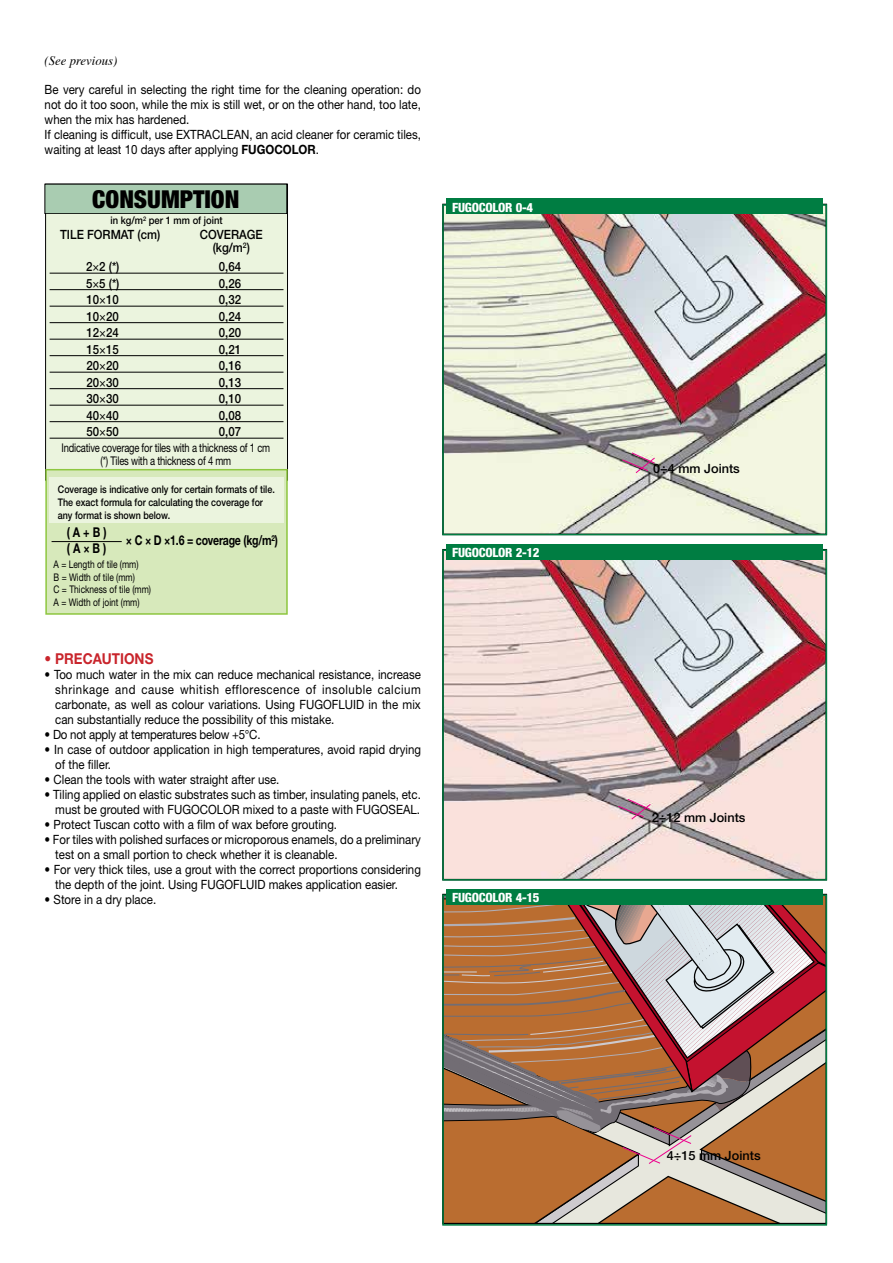
<style>
.page{position:relative;width:893px;height:1263px;background:#fff}
.page>*{position:absolute;margin:0;border:0;box-sizing:border-box;transform-origin:0 0}
.t1{font:900 condensed 24.75px "Helvetica Neue";color:#000}
.t2{font:700 15px "Helvetica Neue";color:#c9252c;scale:.9 1}
.t3{font:700 13.5px "Helvetica Neue";letter-spacing:-.02em;color:#000;scale:.78 1}
.t4{font:700 13.5px/15.5px "Helvetica Neue";letter-spacing:-.02em;color:#000;scale:.8 1}
.t5{font:12.75px/15px "Helvetica Neue";color:#000;scale:.9 1}
.t6{font:500 12.75px/12.8px "Helvetica Neue";color:#000;text-align:center;scale:.9 1}
.t7{font:800 condensed 12.75px "Helvetica Neue";letter-spacing:-.02em;color:#fff}
.t8{font:12.75px "Helvetica Neue";letter-spacing:-.02em;color:#000;scale:.9 1}
.t9{font:500 12.75px "Helvetica Neue";color:#000}
.t10{font:italic 12.75px "Times";color:#000}
.t11{font:12px/13.5px "Helvetica Neue";letter-spacing:-.02em;color:#000;text-align:center;scale:.78 1}
.t12{font:500 10.5px/12.8px "Helvetica Neue";color:#000;scale:.85 1}
.t13{font:10.5px/12.8px "Helvetica Neue";color:#000;scale:.8 1}
.t14{font:500 10.5px "Helvetica Neue";color:#000;scale:.9 1}
.s1{font-weight:700}
.s2{font-weight:400}
</style>
<div class="page">
<div style="left:45px;top:184px;width:243px;height:285px;background:#ebf4de"></div>
<hr style="left:50px;top:273px;width:233px;height:1px;background:#000">
<hr style="left:50px;top:289px;width:233px;height:1px;background:#000">
<hr style="left:50px;top:306px;width:233px;height:1px;background:#000">
<hr style="left:50px;top:322px;width:233px;height:1px;background:#000">
<hr style="left:50px;top:339px;width:233px;height:1px;background:#000">
<hr style="left:50px;top:355px;width:233px;height:1px;background:#000">
<hr style="left:50px;top:372px;width:233px;height:1px;background:#000">
<hr style="left:50px;top:388px;width:233px;height:1px;background:#000">
<hr style="left:50px;top:405px;width:233px;height:1px;background:#000">
<hr style="left:50px;top:421px;width:233px;height:1px;background:#000">
<hr style="left:50px;top:438px;width:233px;height:1px;background:#000">
<div style="left:45px;top:469px;width:243px;height:146px;background:#d7e9bb;border:2px solid #8dc63f"></div>
<div style="left:49px;top:477px;width:235px;height:45px;background:#ebf4de"></div>
<hr style="left:52px;top:541px;width:70px;height:1px;background:#000">
<svg style="left:45px;top:184px;width:242px;height:30px;background:#a0c1a7"></svg>
<img style="left:445px;top:552px;width:379px;height:325px">
<div style="left:442px;top:549px;width:385px;height:332px;border:2px solid #007d42"></div>
<div style="left:446px;top:544px;width:377px;height:15px;background:#007d42"></div>
<svg style="left:617px;top:798px;width:34px;height:22px"></svg>
<img style="left:445px;top:207px;width:379px;height:325px">
<div style="left:442px;top:204px;width:385px;height:331px;border:2px solid #007d42"></div>
<div style="left:446px;top:199px;width:377px;height:15px;background:#007d42"></div>
<svg style="left:621px;top:452px;width:35px;height:22px"></svg>
<div style="left:446px;top:889px;width:377px;height:15px;background:#007d42"></div>
<svg style="left:443px;top:894px;width:383px;height:329px;background:#ae8164"></svg>
<p class="t10" style="left:45px;top:49px;width:74px">(See previous)</p>
<p class="t5" style="left:45px;top:82px;width:420px">Be very careful in selecting the right time for the cleaning operation: do not do it too soon, while the mix is still wet, or on the other hand, too late, when the mix has hardened.<br>If cleaning is difficult, use EXTRACLEAN, an acid cleaner for ceramic tiles, waiting at least 10 days after applying <span class="s1">FUGOCOLOR</span>.</p>
<h1 class="t1" style="left:92px;top:184px;width:149px">CONSUMPTION</h1>
<p class="t14" style="left:110px;top:214px;width:126px">in kg/m<sup>2</sup> per 1 mm of joint</p>
<p class="t6" style="left:60px;top:228px;width:113px">TILE FORMAT (cm)</p>
<p class="t6" style="left:200px;top:228px;width:71px">COVERAGE (kg/m<sup>2</sup>)</p>
<p class="t6" style="left:86px;top:260px;width:39px">2<span class="s2">×</span>2 (*)</p>
<p class="t6" style="left:219px;top:260px;width:26px">0,64</p>
<p class="t6" style="left:86px;top:277px;width:39px">5<span class="s2">×</span>5 (*)</p>
<p class="t6" style="left:219px;top:277px;width:26px">0,26</p>
<p class="t6" style="left:87px;top:293px;width:38px">10<span class="s2">×</span>10</p>
<p class="t6" style="left:219px;top:293px;width:26px">0,32</p>
<p class="t6" style="left:87px;top:310px;width:38px">10<span class="s2">×</span>20</p>
<p class="t6" style="left:219px;top:310px;width:26px">0,24</p>
<p class="t6" style="left:87px;top:326px;width:38px">12<span class="s2">×</span>24</p>
<p class="t6" style="left:219px;top:326px;width:26px">0,20</p>
<p class="t6" style="left:87px;top:343px;width:38px">15<span class="s2">×</span>15</p>
<p class="t6" style="left:219px;top:343px;width:26px">0,21</p>
<p class="t6" style="left:87px;top:359px;width:38px">20<span class="s2">×</span>20</p>
<p class="t6" style="left:219px;top:359px;width:26px">0,16</p>
<p class="t6" style="left:87px;top:376px;width:38px">20<span class="s2">×</span>30</p>
<p class="t6" style="left:219px;top:376px;width:26px">0,13</p>
<p class="t6" style="left:87px;top:392px;width:38px">30<span class="s2">×</span>30</p>
<p class="t6" style="left:219px;top:392px;width:26px">0,10</p>
<p class="t6" style="left:87px;top:409px;width:38px">40<span class="s2">×</span>40</p>
<p class="t6" style="left:219px;top:409px;width:26px">0,08</p>
<p class="t6" style="left:87px;top:425px;width:38px">50<span class="s2">×</span>50</p>
<p class="t6" style="left:219px;top:425px;width:26px">0,07</p>
<p class="t11" style="left:61px;top:441px;width:269px">Indicative coverage for tiles with a thickness of 1 cm (*) Tiles with a thickness of 4 mm</p>
<p class="t12" style="left:58px;top:483px;width:257px">Coverage is indicative only for certain formats of tile.<br>The exact formula for calculating the coverage for any format is shown below.</p>
<p class="t4" style="left:67px;top:525px;width:51px">( A + B ) ( A × B )</p>
<p class="t3" style="left:126px;top:532px;width:197px">× C × D ×1.6 = coverage (kg/m<sup>2</sup>)</p>
<p class="t13" style="left:54px;top:557px;width:123px">A = Length of tile (mm)<br>B = Width of tile (mm)<br>C = Thickness of tile (mm)<br>A = Width of joint (mm)</p>
<p class="t2" style="left:45px;top:650px;width:122px">• PRECAUTIONS</p>
<p class="t5" style="left:55px;top:667px;width:408px;text-align:justify;text-indent:-11px">• Too much water in the mix can reduce mechanical resistance, increase shrinkage and cause whitish efflorescence of insoluble calcium carbonate, as well as colour variations. Using FUGOFLUID in the mix can substantially reduce the possibility of this mistake.</p>
<p class="t8" style="left:45px;top:727px;width:241px">• Do not apply at temperatures below +5°C.</p>
<p class="t5" style="left:55px;top:742px;width:408px;text-indent:-11px">• In case of outdoor application in high temperatures, avoid rapid drying of the filler.</p>
<p class="t5" style="left:45px;top:772px;width:262px">• Clean the tools with water straight after use.</p>
<p class="t5" style="left:45px;top:787px;width:420px;text-align:right">• Tiling applied on elastic substrates such as timber, insulating panels, etc. must be grouted with FUGOCOLOR mixed to a paste with FUGOSEAL.</p>
<p class="t5" style="left:45px;top:817px;width:326px">• Protect Tuscan cotto with a film of wax before grouting.</p>
<p class="t5" style="left:55px;top:832px;width:408px;text-indent:-11px">• For tiles with polished surfaces or microporous enamels, do a preliminary test on a small portion to check whether it is cleanable.</p>
<p class="t5" style="left:55px;top:862px;width:408px;text-indent:-11px">• For very thick tiles, use a grout with the correct proportions considering the depth of the joint. Using FUGOFLUID makes application easier.</p>
<p class="t5" style="left:45px;top:892px;width:125px">• Store in a dry place.</p>
<p class="t7" style="left:452px;top:199px;width:82px">FUGOCOLOR 0-4</p>
<p class="t7" style="left:452px;top:544px;width:89px">FUGOCOLOR 2-12</p>
<p class="t7" style="left:452px;top:889px;width:89px">FUGOCOLOR 4-15</p>
<p class="t9" style="left:653px;top:461px;width:88px">0÷4 mm Joints</p>
<p class="t9" style="left:652px;top:809px;width:95px">2÷12 mm Joints</p>
<p class="t9" style="left:667px;top:1148px;width:95px">4÷15 mm Joints</p>
</div>
